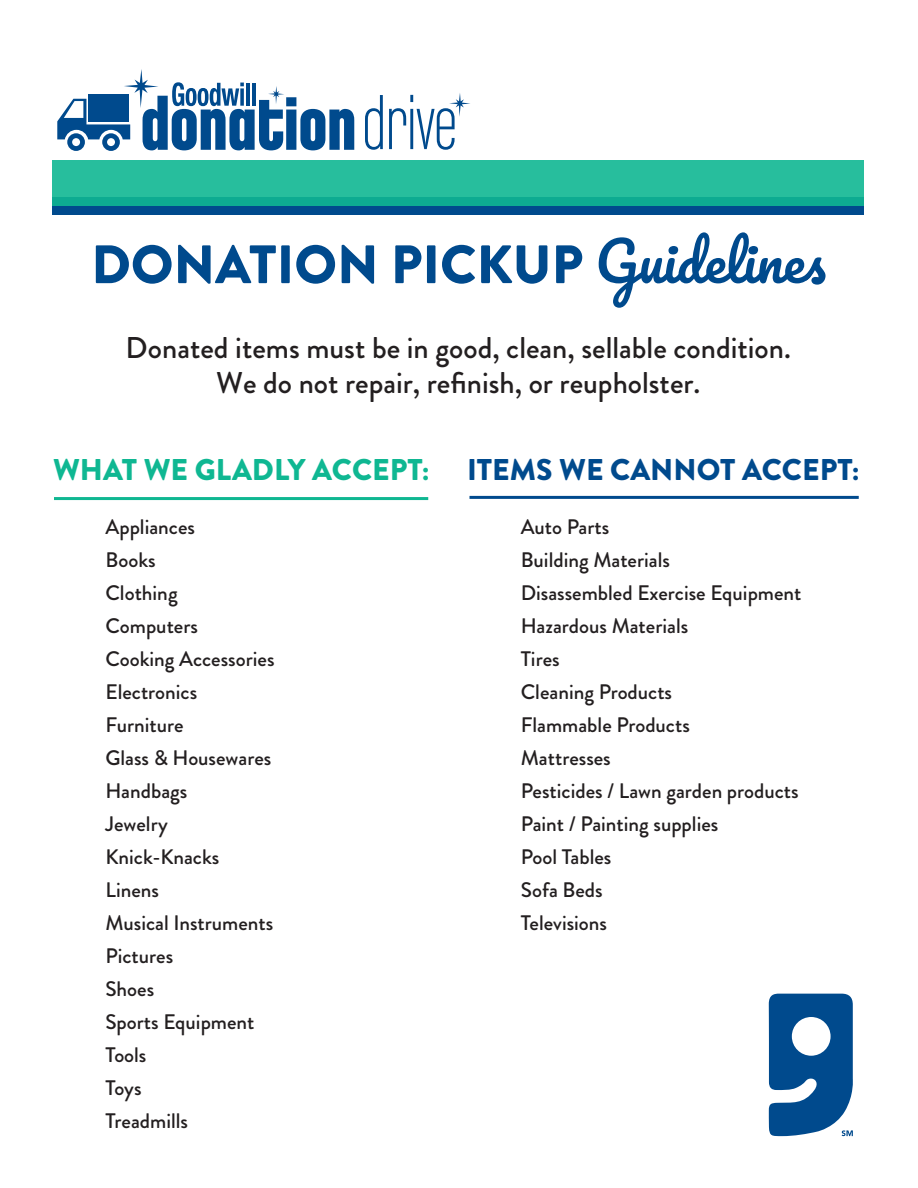
<style>
.page{position:relative;width:918px;height:1188px;background:#fff}
.page>*{position:absolute;margin:0;border:0;box-sizing:border-box;transform-origin:0 0}
.t1{font:900 54px "Brandon Grotesque";color:#004a8d}
.t2{font:500 30px/35.8px "Brandon Grotesque";color:#231f20;text-align:center}
.t3{font:900 30px "Brandon Grotesque";color:#004a8d}
.t4{font:900 30px "Brandon Grotesque";color:#0fb792}
.t5{font:500 21px/33px "Brandon Grotesque";color:#231f20}
.s1{font-family:"Pacifico";font-weight:400}
</style>
<div class="page">
<div style="left:53px;top:198px;width:811px;height:17px;background:#004a8d"></div>
<svg style="left:365px;top:95px;width:18px;height:55px"></svg>
<svg style="left:389px;top:93px;width:81px;height:57px"></svg>
<svg style="left:57px;top:69px;width:297px;height:82px"></svg>
<svg style="left:53px;top:160px;width:811px;height:45px;background:#22ba9a"></svg>
<hr style="left:54px;top:497px;width:374px;height:3px;background:#0fb792">
<hr style="left:470px;top:496px;width:389px;height:3px;background:#004a8d">
<svg style="left:769px;top:994px;width:84px;height:143px"></svg>
<h1 class="t1" style="left:91px;top:226px;width:736px">DONATION PICKUP <span class="s1">Guidelines</span></h1>
<h2 class="t2" style="left:126px;top:330px;width:667px">Donated items must be in good, clean, sellable condition.<br>We do not repair, refinish, or reupholster.</h2>
<h2 class="t4" style="left:53px;top:448px;width:378px">WHAT WE GLADLY ACCEPT:</h2>
<p class="t5" style="left:106px;top:511px;width:170px">Appliances<br>Books<br>Clothing<br>Computers<br>Cooking Accessories<br>Electronics<br>Furniture<br>Glass &amp; Housewares<br>Handbags<br>Jewelry<br>Knick-Knacks<br>Linens<br>Musical Instruments<br>Pictures<br>Shoes<br>Sports Equipment<br>Tools<br>Toys<br>Treadmills</p>
<h2 class="t3" style="left:467px;top:448px;width:394px">ITEMS WE CANNOT ACCEPT:</h2>
<p class="t5" style="left:521px;top:511px;width:282px">Auto Parts<br>Building Materials<br>Disassembled Exercise Equipment<br>Hazardous Materials<br>Tires<br>Cleaning Products<br>Flammable Products<br>Mattresses<br>Pesticides / Lawn garden products<br>Paint / Painting supplies<br>Pool Tables<br>Sofa Beds<br>Televisions</p>
</div>
